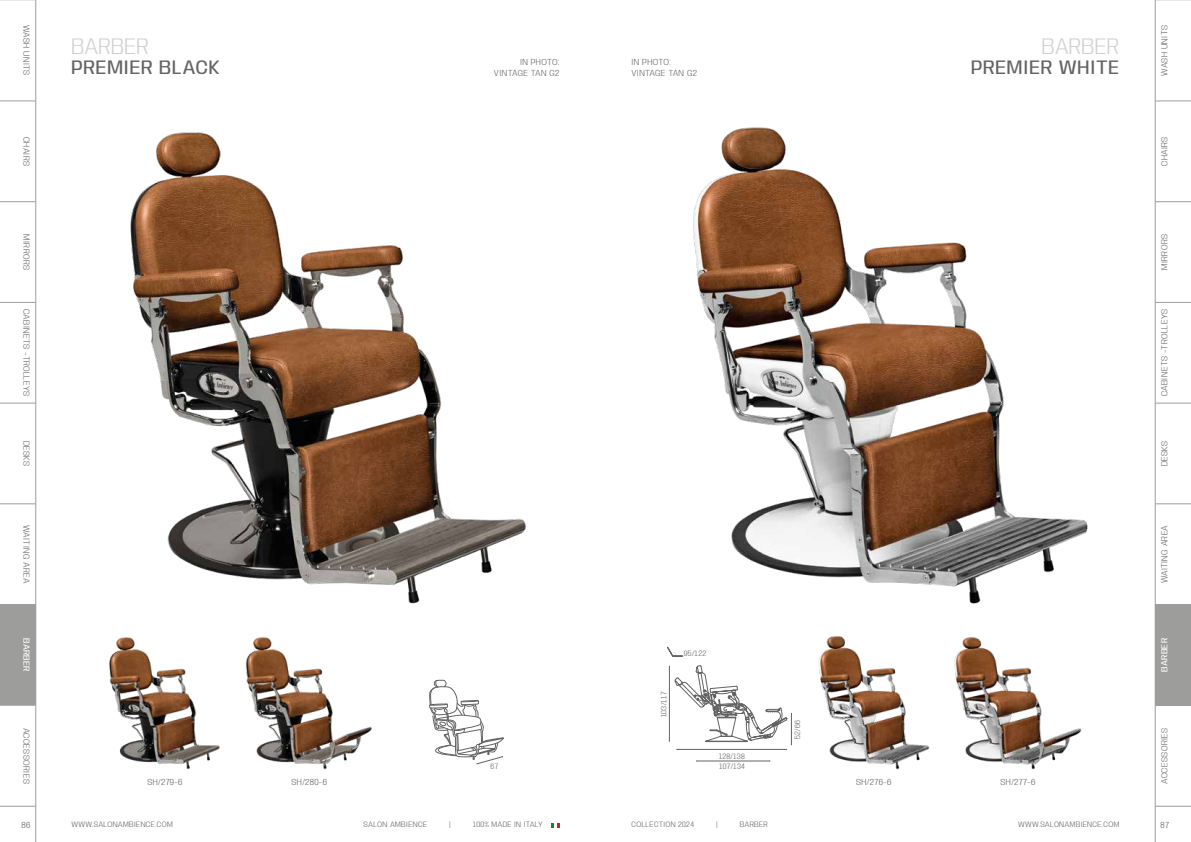
<style>
.page{position:relative;width:1191px;height:842px;background:#fff}
.page>*{position:absolute;margin:0;border:0;box-sizing:border-box;transform-origin:0 0}
.t1{font:300 23px "Anybody";color:#d0d0d0}
.t2{font:20px "Anybody";letter-spacing:.03em;color:#646363}
.t3{font:300 9px/10.8px "Anybody";letter-spacing:.03em;color:#646363}
.t4{font:9px "Anybody";letter-spacing:.025em;color:#fff}
.t5{font:300 8px/10.4px "Anybody";letter-spacing:.03em;color:#646363}
</style>
<div class="page">
<svg style="left:551px;top:823px;width:8px;height:4px"></svg>
<div style="left:0;top:605px;width:36px;height:100px;background:#9d9d9c"></div>
<hr style="left:0;top:101px;width:36px;height:1px;background:#9d9d9c">
<hr style="left:0;top:0;width:36px;height:1px;background:#9d9d9c">
<hr style="left:0;top:201px;width:36px;height:1px;background:#9d9d9c">
<hr style="left:0;top:302px;width:36px;height:1px;background:#9d9d9c">
<hr style="left:0;top:403px;width:36px;height:1px;background:#9d9d9c">
<hr style="left:0;top:504px;width:36px;height:1px;background:#9d9d9c">
<hr style="left:0;top:604px;width:36px;height:1px;background:#9d9d9c">
<hr style="left:0;top:705px;width:36px;height:1px;background:#9d9d9c">
<hr style="left:0;top:806px;width:36px;height:1px;background:#9d9d9c">
<hr style="left:36px;top:0;width:1px;height:842px;background:#9d9d9c">
<div style="left:1155px;top:604px;width:36px;height:101px;background:#9d9d9c"></div>
<hr style="left:1155px;top:101px;width:36px;height:1px;background:#9d9d9c">
<hr style="left:1155px;top:0;width:36px;height:1px;background:#9d9d9c">
<hr style="left:1155px;top:201px;width:36px;height:1px;background:#9d9d9c">
<hr style="left:1155px;top:302px;width:36px;height:1px;background:#9d9d9c">
<hr style="left:1155px;top:403px;width:36px;height:1px;background:#9d9d9c">
<hr style="left:1155px;top:504px;width:36px;height:1px;background:#9d9d9c">
<hr style="left:1155px;top:705px;width:36px;height:1px;background:#9d9d9c">
<hr style="left:1155px;top:806px;width:36px;height:1px;background:#9d9d9c">
<hr style="left:1155px;top:0;width:1px;height:842px;background:#9d9d9c">
<img style="left:693px;top:127px;width:395px;height:477px">
<img style="left:818px;top:636px;width:264px;height:134px">
<svg style="left:667px;top:646px;width:16px;height:10px"></svg>
<svg style="left:669px;top:665px;width:123px;height:85px"></svg>
<hr style="left:696px;top:761px;width:74px;height:1px;background:#646363">
<img style="left:130px;top:132px;width:396px;height:472px">
<img style="left:109px;top:637px;width:263px;height:133px">
<svg style="left:429px;top:680px;width:74px;height:84px"></svg>
<p class="t3" style="left:32px;top:25px;width:52px;rotate:90deg">WASH UNITS</p>
<p class="t3" style="left:32px;top:137px;width:31px;rotate:90deg">CHAIRS</p>
<p class="t3" style="left:32px;top:234px;width:37px;rotate:90deg">MIRRORS</p>
<p class="t3" style="left:32px;top:309px;width:89px;rotate:90deg">CABINETS -TROLLEYS</p>
<p class="t3" style="left:32px;top:441px;width:27px;rotate:90deg">DESKS</p>
<p class="t3" style="left:32px;top:525px;width:60px;rotate:90deg">WAITING AREA</p>
<p class="t4" style="left:32px;top:638px;width:35px;rotate:90deg">BARBER</p>
<p class="t3" style="left:32px;top:728px;width:58px;rotate:90deg">ACCESSORIES</p>
<h1 class="t1" style="left:71px;top:33px;width:79px">BARBER</h1>
<h2 class="t2" style="left:71px;top:55px;width:150px">PREMIER BLACK</h2>
<p class="t3" style="left:494px;top:57px;width:67px;text-align:right">IN PHOTO:<br>VINTAGE TAN G2</p>
<p class="t3" style="left:147px;top:777px;width:37px">SH/279-6</p>
<p class="t3" style="left:291px;top:777px;width:37px">SH/280-6</p>
<p class="t5" style="left:490px;top:761px;width:9px">67</p>
<h1 class="t1" style="left:1042px;top:33px;width:79px">BARBER</h1>
<p class="t3" style="left:631px;top:57px;width:67px">IN PHOTO:<br>VINTAGE TAN G2</p>
<h2 class="t2" style="left:971px;top:55px;width:150px">PREMIER WHITE</h2>
<p class="t5" style="left:658px;top:717px;width:27px;rotate:-90deg">103/117</p>
<p class="t5" style="left:684px;top:648px;width:25px">95/122°</p>
<p class="t5" style="left:719px;top:751px;width:28px">128/138<br>107/134</p>
<p class="t5" style="left:792px;top:739px;width:20px;rotate:-90deg">52/66</p>
<p class="t3" style="left:856px;top:777px;width:37px">SH/276-6</p>
<p class="t3" style="left:1000px;top:777px;width:36px">SH/277-6</p>
<p class="t3" style="left:22px;top:819px;width:10px">86</p>
<p class="t5" style="left:631px;top:819px;width:64px">COLLECTION 2024</p>
<p class="t5" style="left:716px;top:819px;width:3px">|</p>
<p class="t5" style="left:740px;top:819px;width:30px">BARBER</p>
<p class="t5" style="left:1018px;top:819px;width:103px">WWW.SALONAMBIENCE.COM</p>
<p class="t5" style="left:71px;top:819px;width:103px">WWW.SALONAMBIENCE.COM</p>
<p class="t5" style="left:363px;top:819px;width:65px">SALON AMBIENCE</p>
<p class="t5" style="left:449px;top:819px;width:3px">|</p>
<p class="t5" style="left:473px;top:819px;width:72px">100% MADE IN ITALY</p>
<p class="t3" style="left:1159px;top:76px;width:52px;rotate:-90deg">WASH UNITS</p>
<p class="t3" style="left:1159px;top:166px;width:31px;rotate:-90deg">CHAIRS</p>
<p class="t3" style="left:1159px;top:270px;width:37px;rotate:-90deg">MIRRORS</p>
<p class="t3" style="left:1159px;top:396px;width:89px;rotate:-90deg">CABINETS -TROLLEYS</p>
<p class="t3" style="left:1159px;top:466px;width:27px;rotate:-90deg">DESKS</p>
<p class="t3" style="left:1159px;top:583px;width:60px;rotate:-90deg">WAITING AREA</p>
<p class="t4" style="left:1159px;top:672px;width:35px;rotate:-90deg">BARBER</p>
<p class="t3" style="left:1159px;top:784px;width:58px;rotate:-90deg">ACCESSORIES</p>
<p class="t3" style="left:1160px;top:819px;width:10px">87</p>
</div>
